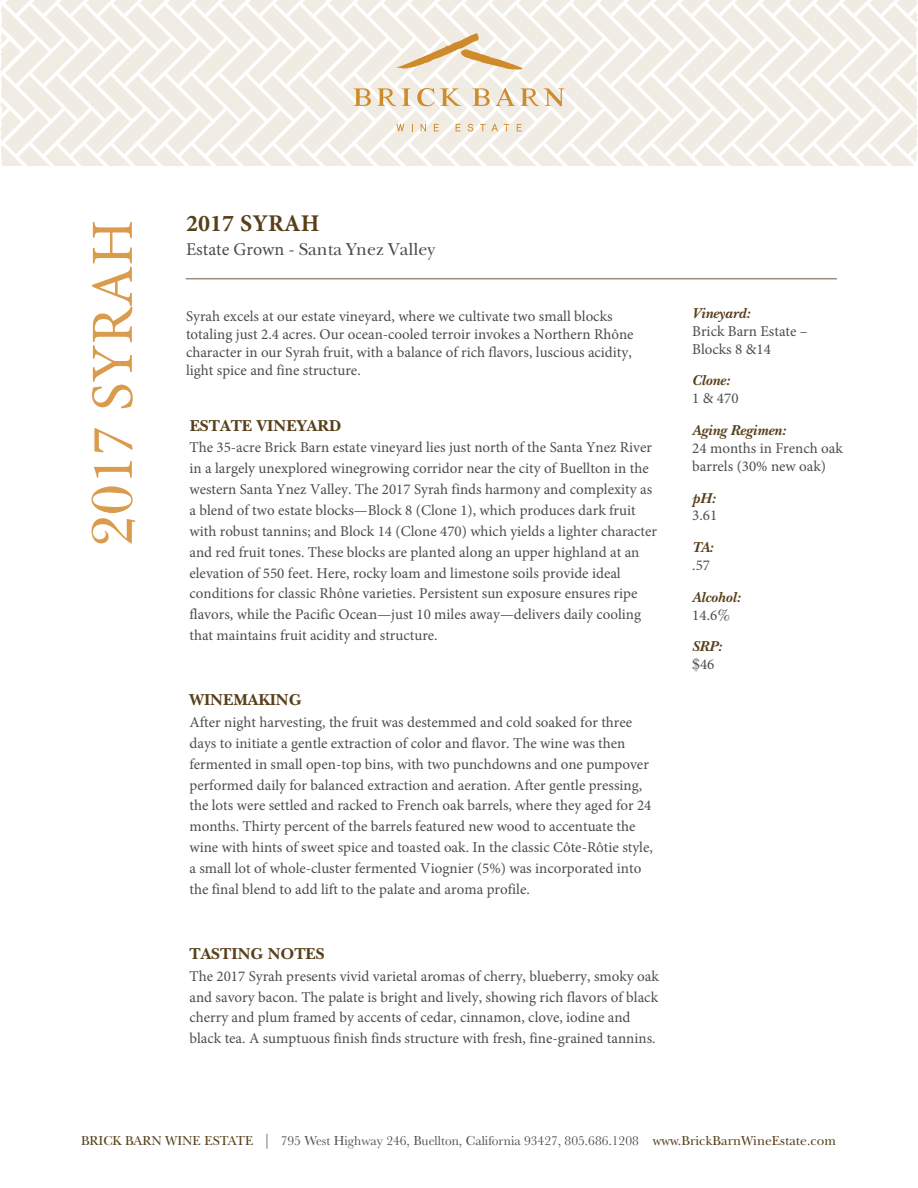
<style>
.page{position:relative;width:918px;height:1188px;background:#fff}
.page>*{position:absolute;margin:0;border:0;box-sizing:border-box;transform-origin:0 0}
.t1{font:60px "Minion Pro";color:#db9b4c}
.t2{font:700 24px "Minion Pro";color:#573f1a}
.t3{font:18px "New Baskerville Std";color:#4b4c4d}
.t4{font:700 16.5px "New Baskerville Std";color:#573f1a}
.t5{font:15px/20.9px "Minion Pro";color:#4b4c4d}
.t6{font:italic 700 15px/18px "New Baskerville Std";color:#573f1a}
.t7{font:13.5px "Baskerville";color:#4b4c4d}
.s1{font-family:"New Baskerville Std"}
.s2{font-family:"Minion Pro"}
.s3{font-family:"New Baskerville Std";font-weight:700;font-style:italic;color:#573f1a}
.s4{font-family:"Minion Pro";font-weight:400;font-style:normal;color:#4b4c4d}
.s5{font-weight:400;font-style:normal;color:#4b4c4d}
.s6{font-family:"New Baskerville Std";color:#573f1a}
.s7{font-family:"New Baskerville Std";font-size:15px;color:#808285}
</style>
<div class="page">
<svg style="left:0;top:0;width:918px;height:165px;fill:#f0ece3"></svg>
<hr style="left:186px;top:278px;width:651px;height:1px;background:#6f5837">
<svg style="left:353px;top:88px;width:18px;height:18px"></svg>
<svg style="left:377px;top:88px;width:19px;height:18px"></svg>
<svg style="left:402px;top:88px;width:9px;height:18px"></svg>
<svg style="left:397px;top:33px;width:126px;height:37px"></svg>
<svg style="left:417px;top:88px;width:44px;height:18px"></svg>
<svg style="left:421px;top:124px;width:5px;height:7px"></svg>
<svg style="left:396px;top:124px;width:8px;height:7px"></svg>
<svg style="left:468px;top:124px;width:5px;height:8px"></svg>
<svg style="left:504px;top:124px;width:5px;height:7px"></svg>
<svg style="left:517px;top:124px;width:5px;height:7px"></svg>
<svg style="left:456px;top:124px;width:5px;height:7px"></svg>
<svg style="left:480px;top:124px;width:18px;height:7px"></svg>
<svg style="left:434px;top:124px;width:5px;height:7px"></svg>
<svg style="left:472px;top:88px;width:93px;height:18px;background:#e8d3b3"></svg>
<p class="t1" style="left:73px;top:547px;width:328px;rotate:-90deg"><span class="s1">20</span>17 SYRAH</p>
<p class="t2" style="left:186px;top:206px;width:135px">2017 SYRAH</p>
<p class="t3" style="left:186px;top:238px;width:251px"><span class="s2">Estate Grown -</span> Santa Ynez Valley</p>
<p class="t5" style="left:186px;top:307px;width:449px;line-height:17.9px">Syrah excels at our estate vineyard, where we cultivate two small blocks totaling just 2.4 acres. Our ocean-cooled terroir invokes a Northern Rhône character in our Syrah fruit, with a balance of rich flavors, luscious acidity, light spice and fine structure.</p>
<p class="t4" style="left:190px;top:416px;width:153px">ESTATE VINEYARD</p>
<p class="t5" style="left:189px;top:437px;width:469px">The 35-acre Brick Barn estate vineyard lies just north of the Santa Ynez River in a largely unexplored winegrowing corridor near the city of Buellton in the western Santa Ynez Valley. The 2017 Syrah finds harmony and complexity as a blend of two estate blocks—Block 8 (Clone 1), which produces dark fruit with robust tannins; and Block 14 (Clone 470) which yields a lighter character and red fruit tones. These blocks are planted along an upper highland at an elevation of 550 feet. Here, rocky loam and limestone soils provide ideal conditions for classic Rhône varieties. Persistent sun exposure ensures ripe flavors, while the Pacific Ocean—just 10 miles away—delivers daily cooling that maintains fruit acidity and structure.</p>
<p class="t4" style="left:189px;top:690px;width:114px">WINEMAKING</p>
<p class="t5" style="left:189px;top:712px;width:465px">After night harvesting, the fruit was destemmed and cold soaked for three days to initiate a gentle extraction of color and flavor. The wine was then fermented in small open-top bins, with two punchdowns and one pumpover performed daily for balanced extraction and aeration. After gentle pressing, the lots were settled and racked to French oak barrels, where they aged for 24 months. Thirty percent of the barrels featured new wood to accentuate the wine with hints of sweet spice and toasted oak. In the classic Côte-Rôtie style, a small lot of whole-cluster fermented Viognier (5%) was incorporated into the final blend to add lift to the palate and aroma profile.</p>
<p class="t4" style="left:189px;top:944px;width:137px">TASTING NOTES</p>
<p class="t5" style="left:189px;top:966px;width:471px">The 2017 Syrah presents vivid varietal aromas of cherry, blueberry, smoky oak and savory bacon. The palate is bright and lively, showing rich flavors of black cherry and plum framed by accents of cedar, cinnamon, clove, iodine and black tea. A sumptuous finish finds structure with fresh, fine-grained tannins.</p>
<p class="t5" style="left:692px;top:304px;width:117px;line-height:18px"><span class="s3">Vineyard:<br></span>Brick Barn Estate –<br>Blocks 8 &amp;14</p>
<p class="t6" style="left:692px;top:372px;width:48px">Clone:<br><span class="s4">1 &amp; 470</span></p>
<p class="t5" style="left:692px;top:421px;width:152px;line-height:18px"><span class="s3">Aging Regimen:<br></span>24 months in French oak barrels (30% new oak)</p>
<p class="t5" style="left:692px;top:489px;width:27px;line-height:17.2px"><span class="s3">pH:<br></span>3.61</p>
<p class="t6" style="left:692px;top:538px;width:23px">TA: <span class="s4">.57</span></p>
<p class="t6" style="left:692px;top:588px;width:50px">Alcohol:<br><span class="s4">14.6</span><span class="s5">%</span></p>
<p class="t6" style="left:692px;top:637px;width:31px">SRP: <span class="s5">$</span><span class="s4">46</span></p>
<p class="t7" style="left:81px;top:1132px;width:756px"><span class="s6">BRICK BARN WINE ESTATE</span> <span class="s7">|</span> 795 West Highway 246, Buellton, California 93427, 805.686.1208 <span class="s6">www.BrickBarnWineEstate.com</span></p>
</div>
